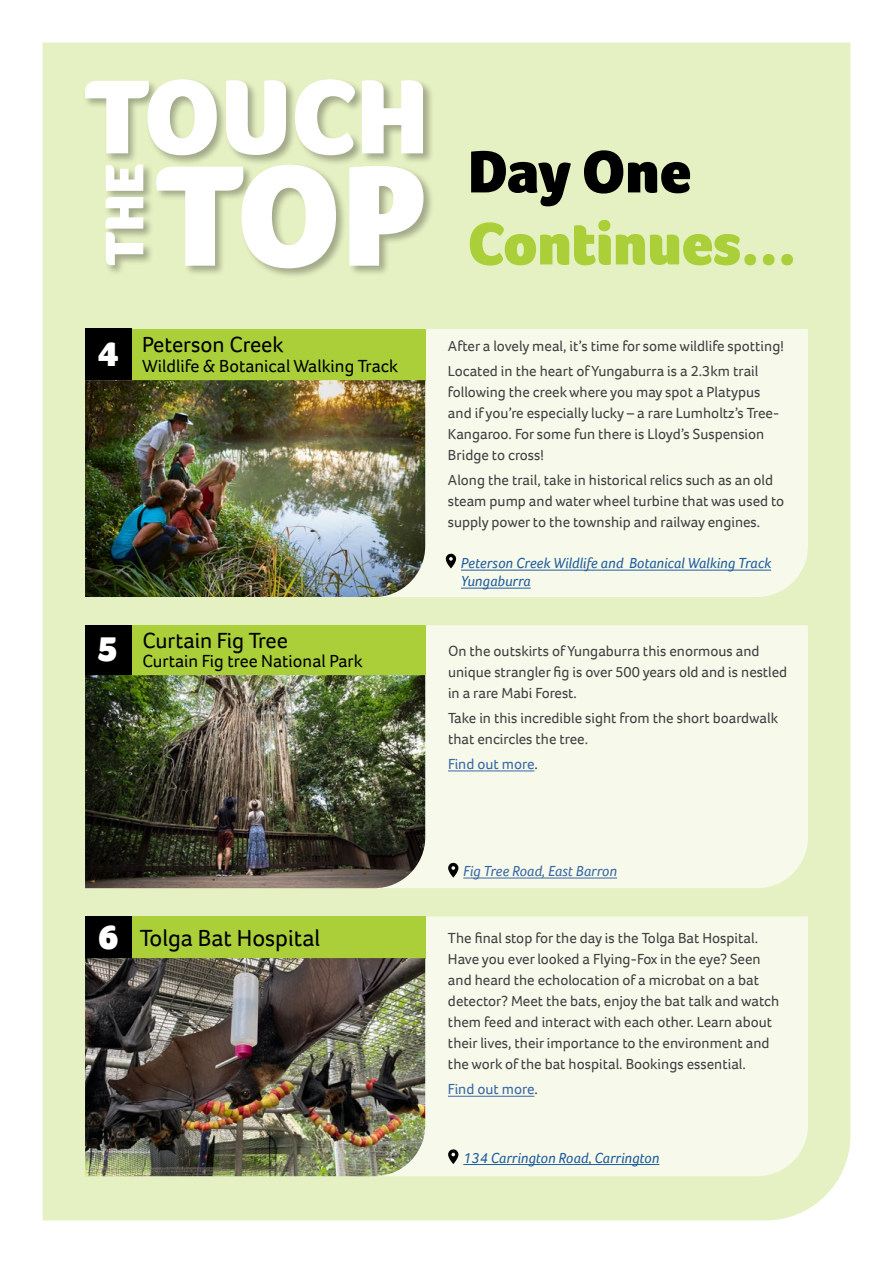
<style>
.page{position:relative;width:893px;height:1263px;background:#fff}
.page>*{position:absolute;margin:0;border:0;box-sizing:border-box;transform-origin:0 0}
.t1{font:900 61.5px "Foco";color:#aacf38}
.t2{font:900 61.5px "Foco";letter-spacing:-.01em;color:#000}
.t3{font:900 36px "Foco";color:#fff}
.t4{font:24px "Foco";color:#000}
.t5{font:22.5px "Foco";color:#000}
.t6{font:18px "Foco";color:#000}
.t7{font:15px/21px "Foco";color:#414042}
.t8{font:italic 15px/18px "Foco";color:#215e9e}
.t9{font:15px "Foco";color:#3a68a5}
.t10{font:italic 15px "Foco";letter-spacing:-.005em;color:#3a68a5}
.s1{font-weight:900;font-size:36px;color:#fff}
.s2{color:#414042}
</style>
<div class="page">
<div style="left:43px;top:43px;width:807px;height:1177px;background:#e6f1c3"></div>
<div style="left:104px;top:163px;width:50px;height:113px;background:#000;opacity:.3"></div>
<svg style="left:105px;top:166px;width:38px;height:99px"></svg>
<div style="left:154px;top:163px;width:280px;height:116px;background:#000;opacity:.3"></div>
<svg style="left:156px;top:166px;width:267px;height:102px"></svg>
<div style="left:83px;top:77px;width:351px;height:89px;background:#000;opacity:.3"></div>
<svg style="left:85px;top:79px;width:338px;height:76px"></svg>
<div style="left:85px;top:329px;width:47px;height:51px;background:#000"></div>
<div style="left:425px;top:329px;width:383px;height:268px;background:#f7faeb"></div>
<div style="left:132px;top:329px;width:293px;height:51px;background:#aacf38"></div>
<img style="left:85px;top:380px;width:340px;height:217px">
<svg style="left:446px;top:553px;width:10px;height:15px"></svg>
<hr style="left:461px;top:570px;width:310px;height:1px;background:#215e9e">
<hr style="left:461px;top:588px;width:70px;height:1px;background:#215e9e">
<div style="left:85px;top:625px;width:47px;height:51px;background:#000"></div>
<div style="left:425px;top:625px;width:383px;height:263px;background:#f7faeb"></div>
<div style="left:132px;top:625px;width:293px;height:50px;background:#aacf38"></div>
<img style="left:85px;top:675px;width:340px;height:213px">
<hr style="left:448px;top:770px;width:86px;height:1px;background:#3a68a5">
<svg style="left:448px;top:862px;width:11px;height:15px"></svg>
<hr style="left:463px;top:877px;width:154px;height:1px;background:#3a68a5">
<div style="left:85px;top:916px;width:47px;height:43px;background:#000"></div>
<div style="left:425px;top:916px;width:383px;height:260px;background:#f7faeb"></div>
<div style="left:132px;top:916px;width:293px;height:43px;background:#aacf38"></div>
<img style="left:85px;top:958px;width:340px;height:218px">
<hr style="left:448px;top:1096px;width:86px;height:1px;background:#3a68a5">
<svg style="left:448px;top:1149px;width:11px;height:15px"></svg>
<hr style="left:463px;top:1164px;width:196px;height:1px;background:#215e9e">
<h3 class="t5" style="left:98px;top:330px;width:187px"><span class="s1">4</span> Peterson Creek</h3>
<p class="t6" style="left:142px;top:354px;width:257px">Wildlife &amp; Botanical Walking Track</p>
<h1 class="t2" style="left:468px;top:131px;width:225px">Day One</h1>
<h1 class="t1" style="left:468px;top:203px;width:330px">Continues...</h1>
<p class="t7" style="left:448px;top:333px;width:337px;line-height:25.2px">After a lovely meal, it’s time for some wildlife spotting!<br>Located in the heart of Yungaburra is a 2.3km trail</p>
<p class="t7" style="left:448px;top:381px;width:333px">following the creek where you may spot a Platypus and if you’re especially lucky – a rare Lumholtz’s Tree-Kangaroo. For some fun there is Lloyd’s Suspension Bridge to cross!</p>
<p class="t7" style="left:448px;top:470px;width:338px">Along the trail, take in historical relics such as an old steam pump and water wheel turbine that was used to supply power to the township and railway engines.</p>
<p class="t8" style="left:461px;top:554px;width:312px">Peterson Creek Wildlife and Botanical Walking Track<br>Yungaburra</p>
<h3 class="t5" style="left:142px;top:625px;width:147px">Curtain Fig Tree</h3>
<p class="t6" style="left:142px;top:649px;width:222px">Curtain Fig tree National Park</p>
<h2 class="t3" style="left:97px;top:625px;width:23px">5</h2>
<p class="t7" style="left:448px;top:640px;width:341px">On the outskirts of Yungaburra this enormous and unique strangler fig is over 500 years old and is nestled in a rare Mabi Forest.</p>
<p class="t7" style="left:448px;top:707px;width:332px">Take in this incredible sight from the short boardwalk that encircles the tree.</p>
<p class="t9" style="left:448px;top:754px;width:91px">Find out more<span class="s2">.</span></p>
<p class="t10" style="left:463px;top:861px;width:155px">Fig Tree Road, East Barron</p>
<h2 class="t3" style="left:98px;top:913px;width:23px">6</h2>
<p class="t7" style="left:448px;top:927px;width:333px">The final stop for the day is the Tolga Bat Hospital.<br>Have you ever looked a Flying-Fox in the eye? Seen and heard the echolocation of a microbat on a bat detector? Meet the bats, enjoy the bat talk and watch them feed and interact with each other. Learn about their lives, their importance to the environment and the work of the bat hospital. Bookings essential.</p>
<p class="t9" style="left:448px;top:1079px;width:91px">Find out more<span class="s2">.</span></p>
<h3 class="t4" style="left:140px;top:922px;width:182px">Tolga Bat Hospital</h3>
<p class="t8" style="left:463px;top:1148px;width:198px">134 Carrington Road, Carrington</p>
</div>
